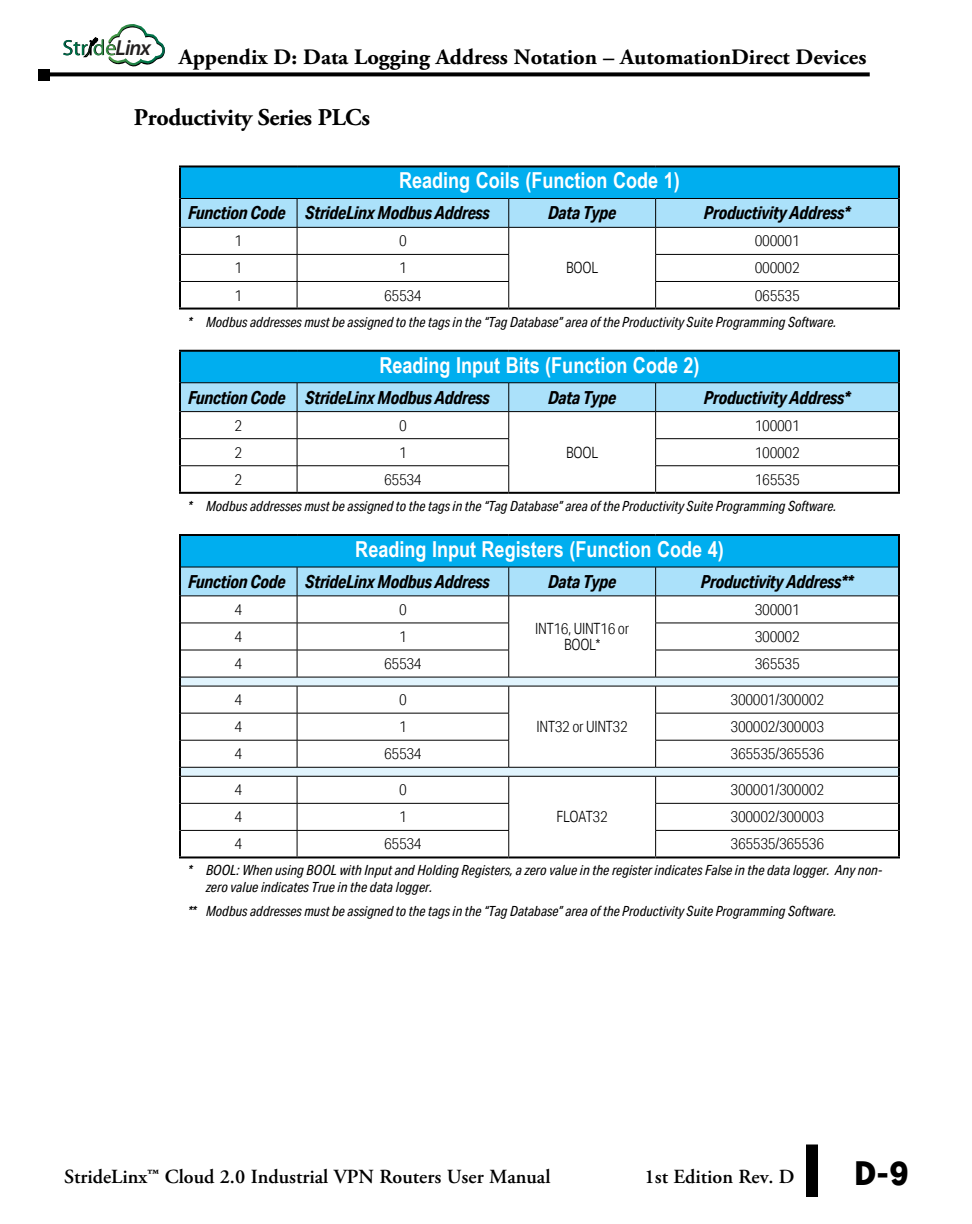
<style>
.page{position:relative;width:972px;height:1224px;background:#fff}
.page>*{position:absolute;margin:0;border:0;box-sizing:border-box;transform-origin:0 0}
.t1{font:700 40px "Bailey Sans ITC Com";color:#000}
.Subhead{font:700 24px "Adobe Garamond Pro";letter-spacing:-.02em;color:#000}
.Table_Titles{font:700 22px "Arial Narrow";color:#fff}
.t2{font:700 22px "Adobe Garamond Pro";color:#000}
.t3{font:italic 600 21.8px "Myriad Pro";color:#232020}
.t4{font:600 20px "Adobe Garamond Pro";color:#000}
.Table_Subhead{font:italic 700 18px "Aktiv Grotesk Cd";letter-spacing:-.02em;color:#000}
.Table_Body_center{font:300 15.6px/15.6px "Aktiv Grotesk Cd";letter-spacing:-.02em;color:#000;text-align:center}
.Table_body_center{font:300 15.6px "Aktiv Grotesk Cd";letter-spacing:-.02em;color:#000}
.Take-note{font:italic 14px/16.8px "Aktiv Grotesk Cd";color:#000}
</style>
<div class="page">
<svg style="left:50px;top:72px;width:820px;height:4px;background:#1a1a1a"></svg>
<div style="left:806px;top:1144px;width:12px;height:53px;background:#000"></div>
<div style="left:38px;top:69px;width:12px;height:11px;background:#000"></div>
<svg style="left:63px;top:25px;width:102px;height:41px"></svg>
<div style="left:180px;top:166px;width:719px;height:32px;background:#00aeef"></div>
<hr style="left:179px;top:165px;width:118px;height:2px;background:#000">
<hr style="left:179px;top:167px;width:2px;height:31px;background:#000">
<hr style="left:297px;top:165px;width:212px;height:2px;background:#000">
<hr style="left:509px;top:165px;width:147px;height:2px;background:#000">
<hr style="left:656px;top:165px;width:244px;height:2px;background:#000">
<hr style="left:898px;top:167px;width:2px;height:31px;background:#000">
<hr style="left:179px;top:198px;width:2px;height:29px;background:#000">
<hr style="left:898px;top:198px;width:2px;height:29px;background:#000">
<hr style="left:179px;top:227px;width:2px;height:27px;background:#000">
<hr style="left:898px;top:227px;width:2px;height:27px;background:#000">
<hr style="left:179px;top:254px;width:2px;height:27px;background:#000">
<hr style="left:898px;top:254px;width:2px;height:27px;background:#000">
<hr style="left:179px;top:281px;width:2px;height:27px;background:#000">
<hr style="left:898px;top:281px;width:2px;height:27px;background:#000">
<hr style="left:179px;top:308px;width:118px;height:2px;background:#000">
<hr style="left:297px;top:308px;width:212px;height:2px;background:#000">
<hr style="left:509px;top:308px;width:147px;height:2px;background:#000">
<hr style="left:656px;top:308px;width:244px;height:2px;background:#000">
<svg style="left:180px;top:198px;width:719px;height:110px"></svg>
<div style="left:180px;top:351px;width:719px;height:32px;background:#00aeef"></div>
<hr style="left:179px;top:350px;width:118px;height:2px;background:#000">
<hr style="left:179px;top:352px;width:2px;height:31px;background:#000">
<hr style="left:297px;top:350px;width:212px;height:2px;background:#000">
<hr style="left:509px;top:350px;width:147px;height:2px;background:#000">
<hr style="left:656px;top:350px;width:244px;height:2px;background:#000">
<hr style="left:898px;top:352px;width:2px;height:31px;background:#000">
<hr style="left:179px;top:383px;width:2px;height:29px;background:#000">
<hr style="left:898px;top:383px;width:2px;height:29px;background:#000">
<hr style="left:179px;top:412px;width:2px;height:27px;background:#000">
<hr style="left:898px;top:412px;width:2px;height:27px;background:#000">
<hr style="left:179px;top:439px;width:2px;height:27px;background:#000">
<hr style="left:898px;top:439px;width:2px;height:27px;background:#000">
<hr style="left:179px;top:466px;width:2px;height:26px;background:#000">
<hr style="left:898px;top:466px;width:2px;height:26px;background:#000">
<hr style="left:179px;top:492px;width:118px;height:2px;background:#000">
<hr style="left:297px;top:492px;width:212px;height:2px;background:#000">
<hr style="left:509px;top:492px;width:147px;height:2px;background:#000">
<hr style="left:656px;top:492px;width:244px;height:2px;background:#000">
<hr style="left:181px;top:382px;width:116px;height:1px;background:#000">
<hr style="left:297px;top:382px;width:212px;height:1px;background:#000">
<hr style="left:509px;top:382px;width:147px;height:1px;background:#000">
<hr style="left:656px;top:382px;width:242px;height:1px;background:#000">
<svg style="left:180px;top:383px;width:719px;height:109px"></svg>
<div style="left:180px;top:535px;width:719px;height:32px;background:#00aeef"></div>
<hr style="left:179px;top:534px;width:118px;height:2px;background:#000">
<hr style="left:179px;top:536px;width:2px;height:31px;background:#000">
<hr style="left:297px;top:534px;width:212px;height:2px;background:#000">
<hr style="left:509px;top:534px;width:147px;height:2px;background:#000">
<hr style="left:656px;top:534px;width:244px;height:2px;background:#000">
<hr style="left:898px;top:536px;width:2px;height:31px;background:#000">
<hr style="left:179px;top:856px;width:118px;height:2px;background:#000">
<hr style="left:297px;top:856px;width:212px;height:2px;background:#000">
<hr style="left:509px;top:856px;width:147px;height:2px;background:#000">
<hr style="left:656px;top:856px;width:244px;height:2px;background:#000">
<svg style="left:179px;top:567px;width:721px;height:289px"></svg>
<h3 class="t3" style="left:116px;top:34px;width:37px">Linx</h3>
<h3 class="t2" style="left:179px;top:44px;width:689px">Appendix D: Data Logging Address Notation – AutomationDirect Devices</h3>
<p class="Subhead" style="left:134px;top:104px;width:238px">Productivity Series PLCs</p>
<p class="Table_Titles" style="left:399px;top:164px;width:282px">Reading Coils (Function Code 1)</p>
<p class="Table_Subhead" style="left:188px;top:202px;width:99px">Function Code</p>
<p class="Table_Subhead" style="left:305px;top:202px;width:186px">StrideLinx Modbus Address</p>
<p class="Table_Subhead" style="left:548px;top:202px;width:70px">Data Type</p>
<p class="Table_Subhead" style="left:704px;top:202px;width:148px">Productivity Address*</p>
<p class="Table_body_center" style="left:235px;top:232px;width:9px">1</p>
<p class="Table_body_center" style="left:399px;top:232px;width:9px">0</p>
<p class="Table_body_center" style="left:566px;top:259px;width:33px">BOOL</p>
<p class="Table_body_center" style="left:755px;top:232px;width:47px">000001</p>
<p class="Table_body_center" style="left:235px;top:259px;width:9px">1</p>
<p class="Table_body_center" style="left:399px;top:259px;width:9px">1</p>
<p class="Table_body_center" style="left:755px;top:259px;width:47px">000002</p>
<p class="Table_body_center" style="left:235px;top:286px;width:9px">1</p>
<p class="Table_body_center" style="left:384px;top:286px;width:39px">65534</p>
<p class="Table_body_center" style="left:755px;top:286px;width:47px">065535</p>
<p class="Take-note" style="left:188px;top:313px;width:650px">* Modbus addresses must be assigned to the tags in the “Tag Database” area of the Productivity Suite Programming Software.</p>
<p class="Table_Titles" style="left:379px;top:348px;width:322px">Reading Input Bits (Function Code 2)</p>
<p class="Table_Subhead" style="left:188px;top:386px;width:99px">Function Code</p>
<p class="Table_Subhead" style="left:305px;top:386px;width:186px">StrideLinx Modbus Address</p>
<p class="Table_Subhead" style="left:548px;top:386px;width:70px">Data Type</p>
<p class="Table_Subhead" style="left:704px;top:386px;width:148px">Productivity Address*</p>
<p class="Table_Body_center" style="left:235px;top:417px;width:9px">2</p>
<p class="Table_Body_center" style="left:399px;top:417px;width:9px">0</p>
<p class="Table_Body_center" style="left:566px;top:444px;width:33px">BOOL</p>
<p class="Table_Body_center" style="left:755px;top:417px;width:47px">100001</p>
<p class="Table_Body_center" style="left:235px;top:444px;width:9px">2</p>
<p class="Table_Body_center" style="left:399px;top:444px;width:9px">1</p>
<p class="Table_Body_center" style="left:755px;top:444px;width:47px">100002</p>
<p class="Table_Body_center" style="left:235px;top:471px;width:9px">2</p>
<p class="Table_Body_center" style="left:384px;top:471px;width:39px">65534</p>
<p class="Table_Body_center" style="left:755px;top:471px;width:47px">165535</p>
<p class="Take-note" style="left:188px;top:497px;width:650px">* Modbus addresses must be assigned to the tags in the “Tag Database” area of the Productivity Suite Programming Software.</p>
<p class="Table_Titles" style="left:355px;top:533px;width:370px">Reading Input Registers (Function Code 4)</p>
<p class="Table_Subhead" style="left:188px;top:570px;width:99px">Function Code</p>
<p class="Table_Subhead" style="left:305px;top:570px;width:186px">StrideLinx Modbus Address</p>
<p class="Table_Subhead" style="left:548px;top:570px;width:70px">Data Type</p>
<p class="Table_Subhead" style="left:701px;top:570px;width:154px">Productivity Address**</p>
<p class="Table_Body_center" style="left:235px;top:602px;width:9px">4</p>
<p class="Table_Body_center" style="left:399px;top:602px;width:9px">0</p>
<p class="Table_Body_center" style="left:535px;top:621px;width:95px">INT16, UINT16 or<br>BOOL*</p>
<p class="Table_Body_center" style="left:755px;top:602px;width:47px">300001</p>
<p class="Table_Body_center" style="left:235px;top:629px;width:9px">4</p>
<p class="Table_Body_center" style="left:399px;top:629px;width:9px">1</p>
<p class="Table_Body_center" style="left:755px;top:629px;width:47px">300002</p>
<p class="Table_Body_center" style="left:235px;top:656px;width:9px">4</p>
<p class="Table_Body_center" style="left:384px;top:656px;width:39px">65534</p>
<p class="Table_Body_center" style="left:755px;top:656px;width:47px">365535</p>
<p class="Table_Body_center" style="left:235px;top:692px;width:9px">4</p>
<p class="Table_Body_center" style="left:399px;top:692px;width:9px">0</p>
<p class="Table_Body_center" style="left:537px;top:719px;width:93px">INT32 or UINT32</p>
<p class="Table_Body_center" style="left:731px;top:692px;width:95px">300001/300002</p>
<p class="Table_Body_center" style="left:235px;top:719px;width:9px">4</p>
<p class="Table_Body_center" style="left:399px;top:719px;width:9px">1</p>
<p class="Table_Body_center" style="left:731px;top:719px;width:95px">300002/300003</p>
<p class="Table_Body_center" style="left:235px;top:746px;width:9px">4</p>
<p class="Table_Body_center" style="left:384px;top:746px;width:39px">65534</p>
<p class="Table_Body_center" style="left:731px;top:746px;width:95px">365535/365536</p>
<p class="Table_Body_center" style="left:235px;top:782px;width:9px">4</p>
<p class="Table_Body_center" style="left:399px;top:782px;width:9px">0</p>
<p class="Table_Body_center" style="left:557px;top:809px;width:53px">FLOAT32</p>
<p class="Table_Body_center" style="left:731px;top:782px;width:95px">300001/300002</p>
<p class="Table_Body_center" style="left:235px;top:809px;width:9px">4</p>
<p class="Table_Body_center" style="left:399px;top:809px;width:9px">1</p>
<p class="Table_Body_center" style="left:731px;top:809px;width:95px">300002/300003</p>
<p class="Table_Body_center" style="left:235px;top:836px;width:9px">4</p>
<p class="Table_Body_center" style="left:384px;top:836px;width:39px">65534</p>
<p class="Table_Body_center" style="left:731px;top:836px;width:95px">365535/365536</p>
<p class="Take-note" style="left:206px;top:862px;width:678px;text-indent:-18px">* BOOL: When using BOOL with Input and Holding Registers, a zero value in the register indicates False in the data logger. Any non&shy;zero value indicates True in the data logger.</p>
<p class="Take-note" style="left:188px;top:903px;width:650px">** Modbus addresses must be assigned to the tags in the “Tag Database” area of the Productivity Suite Programming Software.</p>
<h3 class="t4" style="left:64px;top:1165px;width:488px">StrideLinx™ Cloud 2.0 Industrial VPN Routers User Manual</h3>
<h3 class="t4" style="left:645px;top:1165px;width:151px">1st Edition Rev. D</h3>
<h1 class="t1" style="left:853px;top:1150px;width:58px">D-9</h1>
</div>
